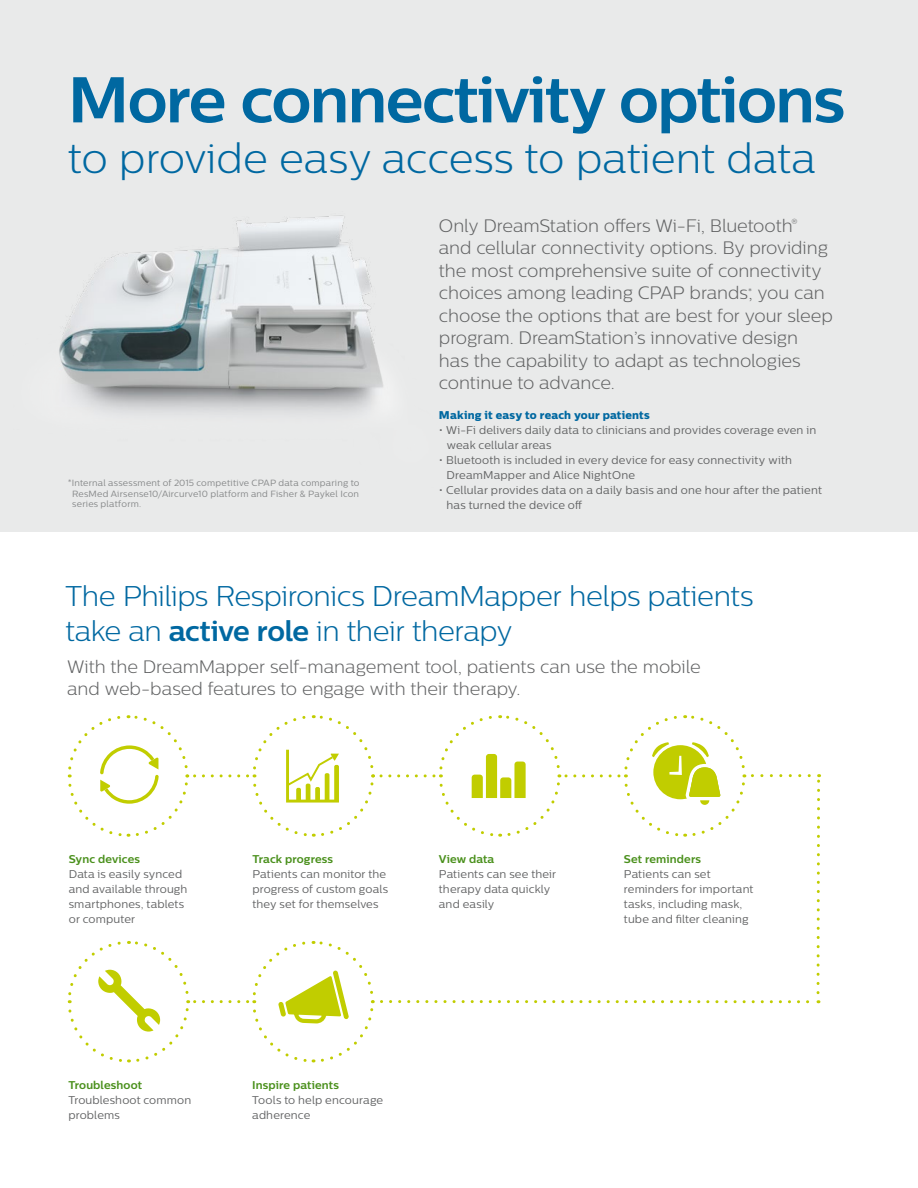
<style>
.page{position:relative;width:918px;height:1188px;background:#fff}
.page>*{position:absolute;margin:0;border:0;box-sizing:border-box;transform-origin:0 0}
.t1{font:700 64.5px "Centrale Sans";letter-spacing:-.025em;color:#0068a1}
.t2{font:300 42px "Centrale Sans";color:#0068a1}
.t3{font:300 28.5px/34.2px "Centrale Sans";letter-spacing:-.02em;color:#0068a1}
.t4{font:300 18px/22.5px "Centrale Sans";letter-spacing:-.005em;color:#626364}
.t5{font:11.25px/15px "Centrale Sans";letter-spacing:.015em;color:#626364}
.t6{font:700 11.25px "Centrale Sans";letter-spacing:.01em;color:#4a901c}
.t7{font:11.25px "Centrale Sans X Bold";letter-spacing:.01em;color:#0068a1}
.t8{font:9px/10.5px "Centrale Sans";letter-spacing:.025em;color:#868889;text-align:justify}
.s1{font-weight:700}
</style>
<div class="page">
<div style="left:0;top:0;width:918px;height:531px;background:#e9eaea"></div>
<img style="left:59px;top:215px;width:324px;height:197px">
<svg style="left:67px;top:715px;width:754px;height:348px"></svg>
<h1 class="t1" style="left:68px;top:61px;width:779px">More connectivity options</h1>
<h2 class="t2" style="left:68px;top:135px;width:750px">to provide easy access to patient data</h2>
<p class="t8" style="left:72px;top:478px;width:289px;text-indent:-4px">*Internal assessment of 2015 competitive CPAP data comparing to ResMed Airsense10/Aircurve10 platform and Fisher &amp; Paykel Icon series platform.</p>
<p class="t4" style="left:439px;top:214px;width:396px">Only DreamStation offers Wi-Fi, Bluetooth<sup>® </sup>and cellular connectivity options. By providing the most comprehensive suite of connectivity choices among leading CPAP brands<sup>*</sup>, you can choose the options that are best for your sleep program. DreamStation’s innovative design<br>has the capability to adapt as technologies continue to advance.</p>
<p class="t7" style="left:439px;top:408px;width:212px">Making it easy to reach your patients</p>
<p class="t5" style="left:447px;top:423px;width:371px;text-indent:-8px">• Wi-Fi delivers daily data to clinicians and provides coverage even in weak cellular areas</p>
<p class="t5" style="left:447px;top:453px;width:347px;text-indent:-8px">• Bluetooth is included in every device for easy connectivity with<br>DreamMapper and Alice NightOne</p>
<p class="t5" style="left:446px;top:483px;width:377px;text-indent:-8px">• Cellular provides data on a daily basis and one hour after the patient has turned the device off</p>
<h3 class="t3" style="left:66px;top:579px;width:689px">The Philips Respironics DreamMapper helps patients take an <span class="s1">active role</span> in their therapy</h3>
<h3 class="t4" style="left:67px;top:655px;width:635px">With the DreamMapper self-management tool, patients can use the mobile and web-based features to engage with their therapy.</h3>
<p class="t6" style="left:69px;top:852px;width:73px">Sync devices</p>
<p class="t5" style="left:69px;top:866px;width:120px">Data is easily synced and available through smartphones, tablets or computer</p>
<p class="t6" style="left:253px;top:852px;width:82px">Track progress</p>
<p class="t5" style="left:253px;top:866px;width:137px">Patients can monitor the progress of custom goals they set for themselves</p>
<p class="t6" style="left:439px;top:852px;width:57px">View data</p>
<p class="t5" style="left:439px;top:866px;width:119px">Patients can see their therapy data quickly and easily</p>
<p class="t6" style="left:68px;top:1079px;width:75px">Troubleshoot</p>
<p class="t5" style="left:68px;top:1093px;width:124px">Troubleshoot common problems</p>
<p class="t6" style="left:252px;top:1079px;width:88px">Inspire patients</p>
<p class="t5" style="left:252px;top:1093px;width:132px">Tools to help encourage adherence</p>
<p class="t6" style="left:624px;top:852px;width:79px">Set reminders</p>
<p class="t5" style="left:624px;top:866px;width:131px">Patients can set reminders for important tasks, including mask, tube and filter cleaning</p>
</div>
